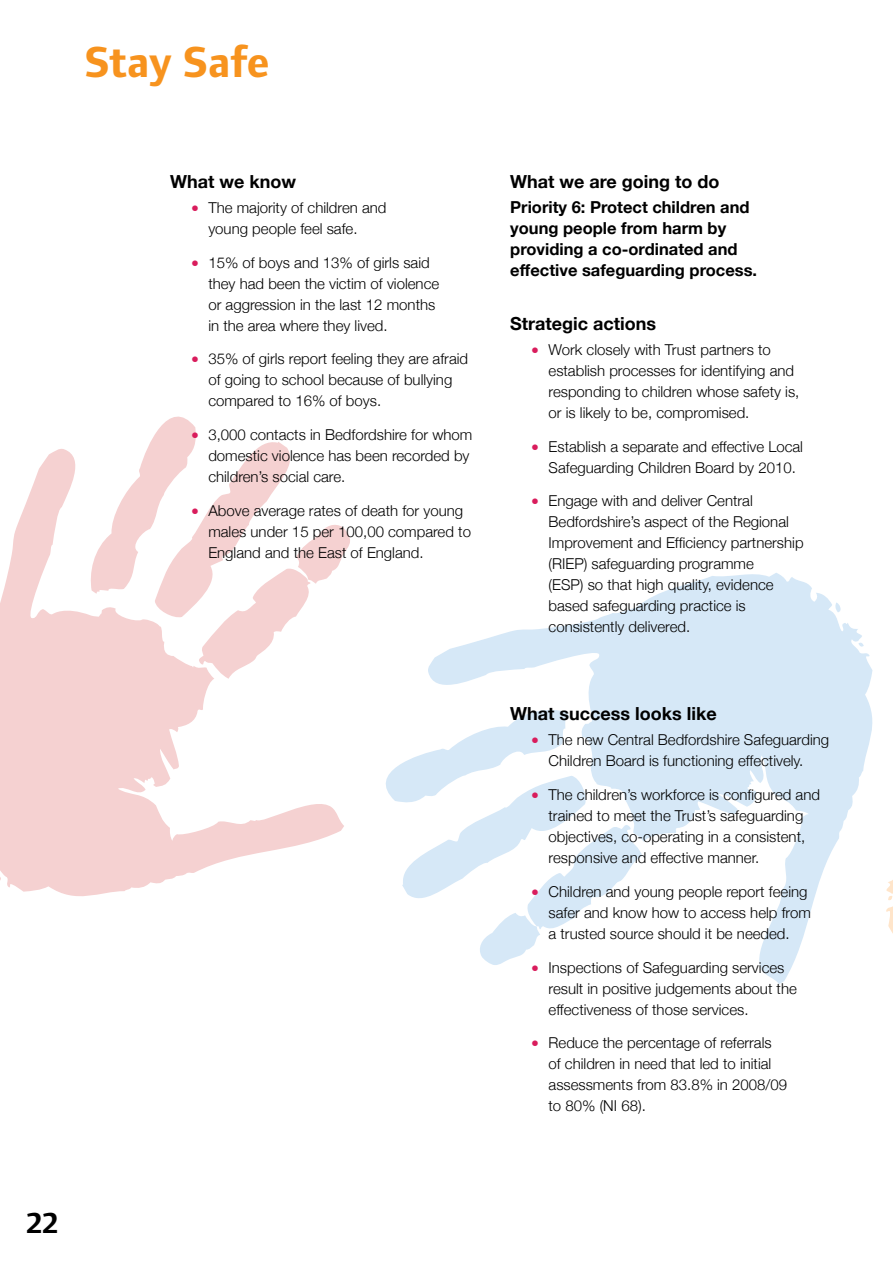
<style>
.page{position:relative;width:893px;height:1263px;background:#fff}
.page>*{position:absolute;margin:0;border:0;box-sizing:border-box;transform-origin:0 0}
.t1{font:700 45px "Foundry Form Sans";color:#f7931e}
.t2{font:700 30px "Foundry Form Sans";color:#000}
.t3{font:700 18px "Helvetica Neue";color:#000}
.t4{font:700 16.5px/21px "Helvetica Neue";color:#000}
.t5{font:300 15px/21px "Helvetica Neue";color:#000}
.s1{font-family:"Page Serif";font-weight:700;font-size:18px;color:#d91c5c}
</style>
<div class="page">
<svg style="left:0;top:416px;width:350px;height:480px"></svg>
<svg style="left:386px;top:573px;width:487px;height:411px"></svg>
<svg style="left:886px;top:880px;width:7px;height:54px"></svg>
<h1 class="t1" style="left:85px;top:37px;width:186px">Stay Safe</h1>
<p class="t3" style="left:170px;top:170px;width:127px">What we know</p>
<p class="t5" style="left:208px;top:197px;width:180px;text-indent:-17px"><span class="s1">•</span> The majority of children and young people feel safe.</p>
<p class="t5" style="left:208px;top:251px;width:232px;text-indent:-17px"><span class="s1">•</span> 15% of boys and 13% of girls said they had been the victim of violence or aggression in the last 12 months in the area where they lived.</p>
<p class="t5" style="left:208px;top:348px;width:261px;text-indent:-17px"><span class="s1">•</span> 35% of girls report feeling they are afraid of going to school because of bullying compared to 16% of boys.</p>
<p class="t5" style="left:208px;top:424px;width:265px;text-indent:-17px"><span class="s1">•</span> 3,000 contacts in Bedfordshire for whom domestic violence has been recorded by children’s social care.</p>
<p class="t5" style="left:208px;top:500px;width:264px;text-indent:-17px"><span class="s1">•</span> Above average rates of death for young males under 15 per 100,00 compared to<br>England and the East of England.</p>
<p class="t3" style="left:510px;top:170px;width:211px">What we are going to do</p>
<p class="t4" style="left:510px;top:196px;width:248px">Priority 6: Protect children and young people from harm by providing a co-ordinated and effective safeguarding process.</p>
<p class="t3" style="left:510px;top:312px;width:147px">Strategic actions</p>
<p class="t5" style="left:549px;top:339px;width:252px;text-indent:-17px"><span class="s1">•</span> Work closely with Trust partners to establish processes for identifying and responding to children whose safety is, or is likely to be, compromised.</p>
<p class="t5" style="left:549px;top:435px;width:256px;text-indent:-17px"><span class="s1">•</span> Establish a separate and effective Local<br>Safeguarding Children Board by 2010.</p>
<p class="t5" style="left:549px;top:490px;width:257px;text-indent:-17px"><span class="s1">•</span> Engage with and deliver Central Bedfordshire’s aspect of the Regional Improvement and Efficiency partnership (RIEP) safeguarding programme<br>(ESP) so that high quality, evidence based safeguarding practice is consistently delivered.</p>
<p class="t3" style="left:510px;top:702px;width:208px">What success looks like</p>
<p class="t5" style="left:531px;top:729px;width:299px;text-align:center"><span class="s1">•</span> The new Central Bedfordshire Safeguarding<br>Children Board is functioning effectively.</p>
<p class="t5" style="left:549px;top:784px;width:273px;text-indent:-17px"><span class="s1">•</span> The children’s workforce is configured and trained to meet the Trust’s safeguarding objectives, co-operating in a consistent, responsive and effective manner.</p>
<p class="t5" style="left:549px;top:881px;width:264px;text-indent:-17px"><span class="s1">•</span> Children and young people report feeing safer and know how to access help from a trusted source should it be needed.</p>
<p class="t5" style="left:549px;top:956px;width:250px;text-indent:-17px"><span class="s1">•</span> Inspections of Safeguarding services result in positive judgements about the effectiveness of those services.</p>
<p class="t5" style="left:549px;top:1032px;width:240px;text-indent:-17px"><span class="s1">•</span> Reduce the percentage of referrals of children in need that led to initial assessments from 83.8% in 2008/09 to 80% (NI 68).</p>
<h2 class="t2" style="left:27px;top:1206px;width:33px">22</h2>
</div>
